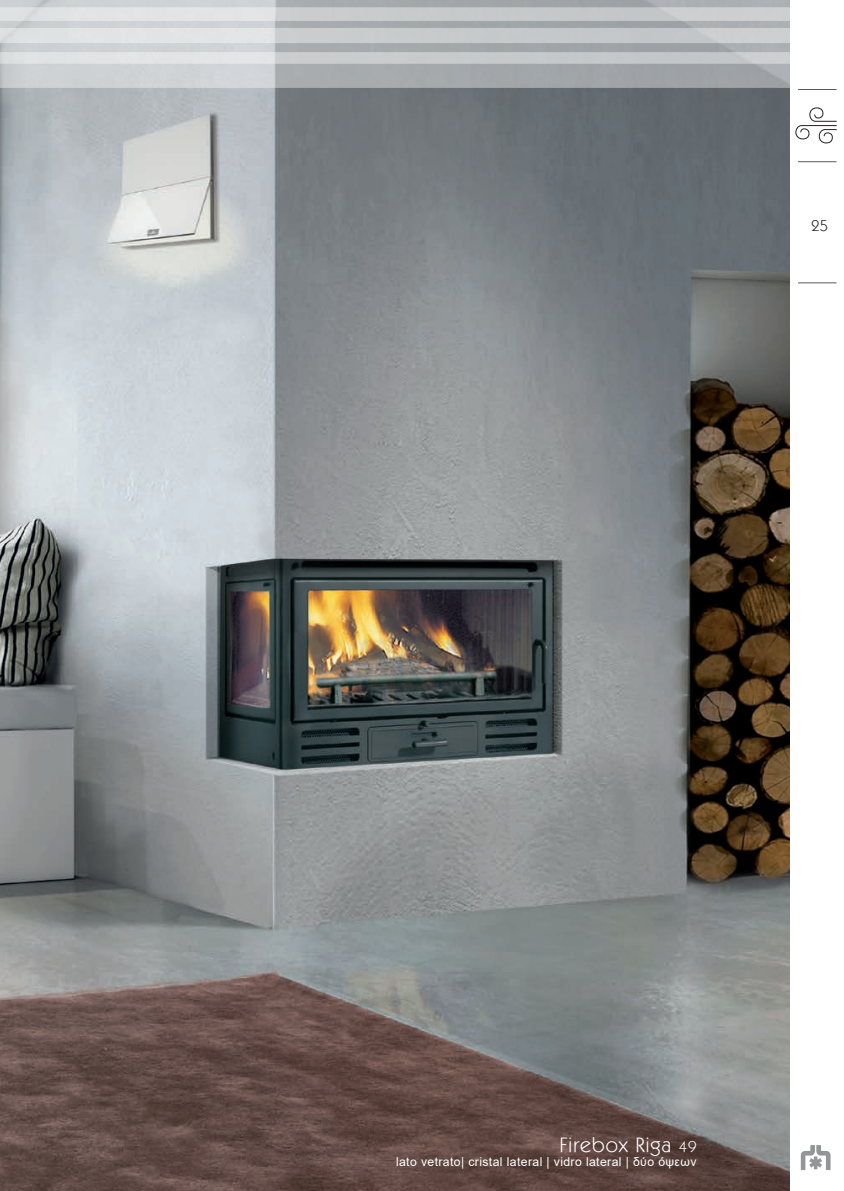
<style>
.page{position:relative;width:844px;height:1191px;background:#fff}
.page>*{position:absolute;margin:0;border:0;box-sizing:border-box;transform-origin:0 0}
.t1{font:21px "Kabel IT Cby BT";letter-spacing:.05em;color:#fff}
.t2{font:15.75px "Kabel IT Cby BT";color:#231f20}
.t3{font:12.25px "Arial";letter-spacing:.03em;color:#fff}
.s1{font-size:15.75px}
</style>
<div class="page">
<img style="left:0;top:88px;width:789px;height:1103px">
<svg style="left:0;top:64px;width:790px;height:24px;background:#b1b5b8"></svg>
<svg style="left:0;top:43px;width:790px;height:21px;background:#c2c5c8"></svg>
<svg style="left:0;top:21px;width:790px;height:22px;background:#c7c9cb"></svg>
<svg style="left:0;top:0;width:790px;height:21px;background:#c6c9cb"></svg>
<svg style="left:795px;top:107px;width:42px;height:36px"></svg>
<svg style="left:800px;top:1145px;width:30px;height:25px"></svg>
<hr style="left:797px;top:282px;width:39px;height:1px;background:#57585a">
<hr style="left:797px;top:161px;width:39px;height:1px;background:#57585a">
<hr style="left:797px;top:89px;width:39px;height:1px;background:#57585a">
<p class="t2" style="left:811px;top:216px;width:18px">25</p>
<h1 class="t1" style="left:559px;top:1131px;width:138px">Firebox Riga <span class="s1">49</span></h1>
<p class="t3" style="left:396px;top:1153px;width:302px">lato vetrato| cristal lateral | vidro lateral | δύο όψεων</p>
</div>
